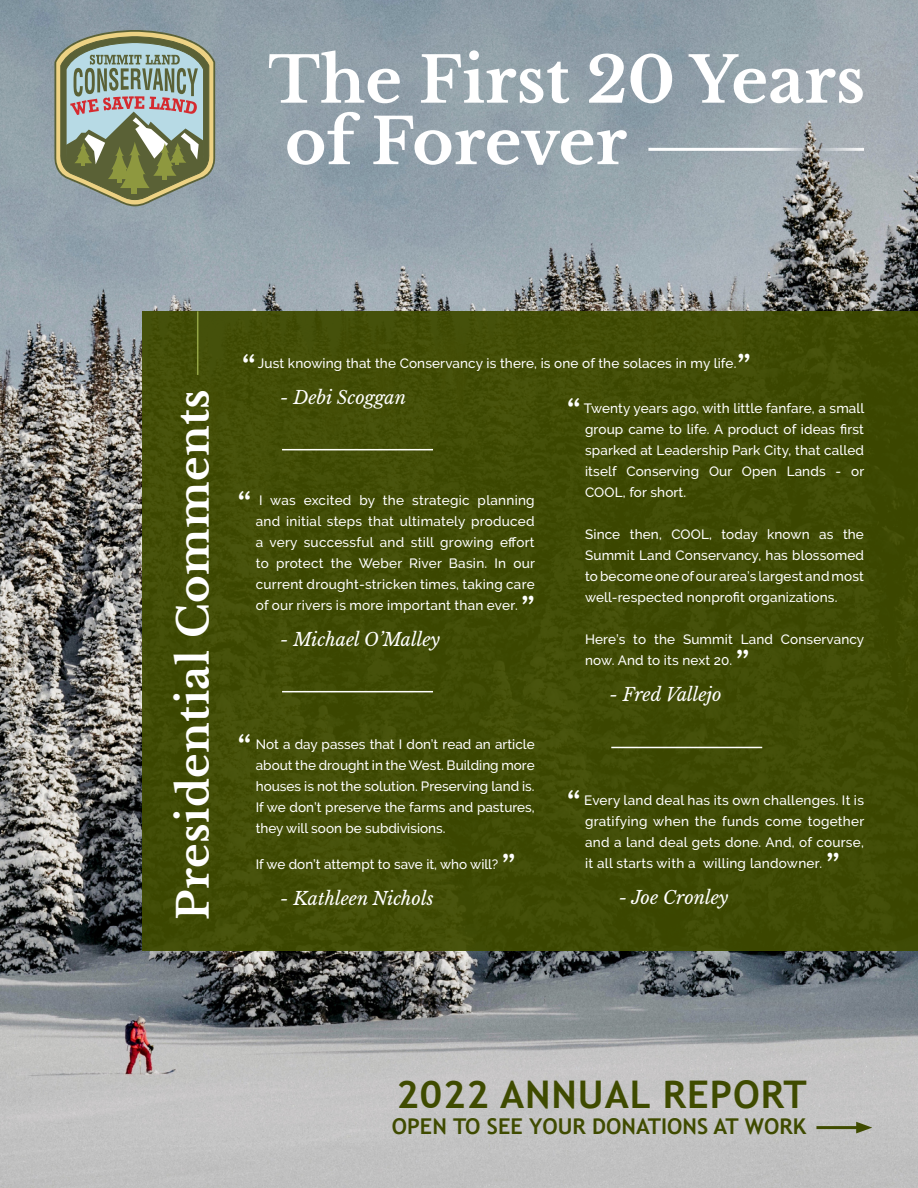
<style>
.page{position:relative;width:918px;height:1188px;background:#fff}
.page>*{position:absolute;margin:0;border:0;box-sizing:border-box;transform-origin:0 0}
.t1{font:700 63px/61.5px "Libre Baskerville";color:#fff}
.t2{font:700 42px "Libre Baskerville";letter-spacing:.01em;color:#fff}
.t3{font:700 38.1px "Trebuchet MS";letter-spacing:.025em;color:#3f4b00}
.t4{font:700 30px "Libre Baskerville";color:#fff}
.t5{font:700 21.75px "Trebuchet MS";color:#3f4b00}
.t6{font:italic 18px "Libre Baskerville";color:#fff}
.t7{font:500 13.5px/21px "Raleway";letter-spacing:.01em;color:#fff;text-align:justify}
</style>
<div class="page">
<img style="left:0;top:0;width:918px;height:1188px">
<div style="left:142px;top:311px;width:776px;height:640px;background:#3f4b00"></div>
<hr style="left:648px;top:148px;width:216px;height:3px;background:#fff">
<hr style="left:197px;top:311px;width:1px;height:64px;background:#94a545">
<hr style="left:282px;top:449px;width:151px;height:1px;background:#fff">
<hr style="left:282px;top:691px;width:151px;height:1px;background:#fff">
<hr style="left:611px;top:747px;width:151px;height:1px;background:#fff">
<hr style="left:816px;top:1126px;width:46px;height:3px;background:#3f4b00">
<svg style="left:856px;top:1122px;width:16px;height:11px"></svg>
<svg style="left:54px;top:30px;width:162px;height:176px;background:#949c85"></svg>
<h1 class="t1" style="left:268px;top:50px;width:598px">The First 20 Years of Forever</h1>
<h2 class="t2" style="left:168px;top:920px;width:532px;rotate:-90deg">Presidential Comments</h2>
<h3 class="t4" style="left:242px;top:349px;width:15px">“</h3>
<h3 class="t4" style="left:737px;top:349px;width:15px">”</h3>
<p class="t7" style="left:258px;top:353px;width:480px">Just knowing that the Conservancy is there, is one of the solaces in my life.</p>
<h3 class="t6" style="left:280px;top:387px;width:128px">- Debi Scoggan</h3>
<h3 class="t4" style="left:238px;top:487px;width:15px">“</h3>
<p class="t7" style="left:256px;top:490px;width:281px">I was excited by the strategic planning and initial steps that ultimately produced a very successful and still growing effort to protect the Weber River Basin. In our current drought-stricken times, taking care of our rivers is more important than ever.</p>
<h3 class="t4" style="left:521px;top:592px;width:15px">”</h3>
<h3 class="t6" style="left:280px;top:629px;width:161px">- Michael O’Malley</h3>
<h3 class="t4" style="left:238px;top:730px;width:15px">“</h3>
<p class="t7" style="left:256px;top:734px;width:280px">Not a day passes that I don’t read an article about the drought in the West. Building more houses is not the solution. Preserving land is.<br>If we don’t preserve the farms and pastures, they will soon be subdivisions.</p>
<p class="t7" style="left:256px;top:854px;width:244px">If we don’t attempt to save it, who will?</p>
<h3 class="t4" style="left:502px;top:850px;width:15px">”</h3>
<h3 class="t6" style="left:280px;top:887px;width:155px">- Kathleen Nichols</h3>
<h3 class="t4" style="left:567px;top:394px;width:15px">“</h3>
<p class="t7" style="left:584px;top:397px;width:282px">Twenty years ago, with little fanfare, a small group came to life. A product of ideas first sparked at Leadership Park City, that called itself Conserving Our Open Lands - or COOL, for short.</p>
<p class="t7" style="left:585px;top:524px;width:280px">Since then, COOL, today known as the Summit Land Conservancy, has blossomed to become one of our area’s largest and most well-respected nonprofit organizations.</p>
<p class="t7" style="left:585px;top:629px;width:281px">Here’s to the Summit Land Conservancy now. And to its next 20.</p>
<h3 class="t4" style="left:736px;top:646px;width:15px">”</h3>
<h3 class="t6" style="left:609px;top:683px;width:114px">- Fred Vallejo</h3>
<h3 class="t4" style="left:567px;top:786px;width:15px">“</h3>
<p class="t7" style="left:584px;top:789px;width:282px">Every land deal has its own challenges. It is gratifying when the funds come together and a land deal gets done. And, of course, it all starts with a willing landowner.</p>
<h3 class="t4" style="left:826px;top:849px;width:15px">”</h3>
<h3 class="t6" style="left:619px;top:886px;width:111px">- Joe Cronley</h3>
<h3 class="t3" style="left:397px;top:1071px;width:412px">2022 ANNUAL REPORT</h3>
<h3 class="t5" style="left:392px;top:1113px;width:416px">OPEN TO SEE YOUR DONATIONS AT WORK</h3>
</div>
